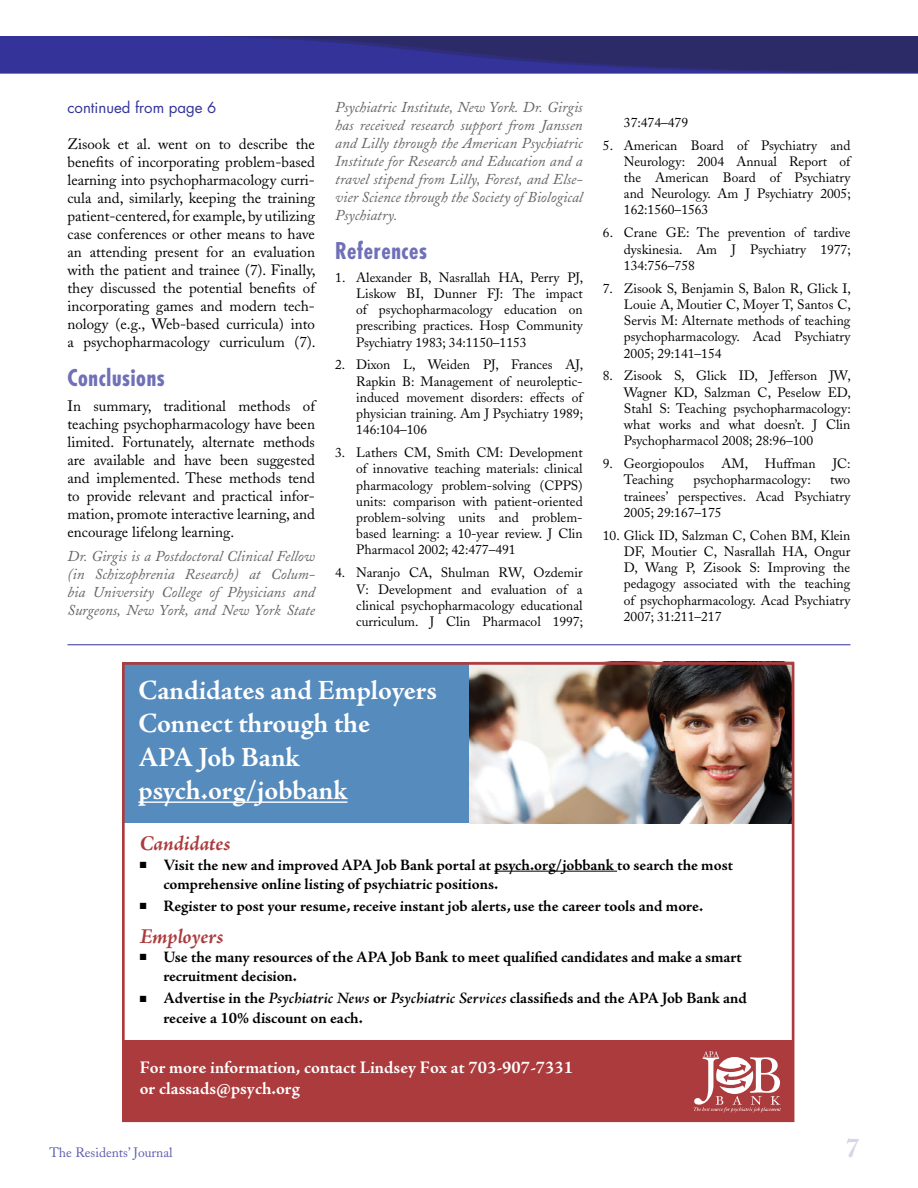
<style>
.page{position:relative;width:918px;height:1188px;background:#fff}
.page>*{position:absolute;margin:0;border:0;box-sizing:border-box;transform-origin:0 0}
.t1{font:700 27.9px/33.6px "Adobe Jenson Pro";letter-spacing:-.005em;color:#fff}
.t2{font:700 27px "Adobe Caslon";color:#d6d6eb}
.t3{font:700 condensed 22.5px "Futura";letter-spacing:.025em;color:#7070b8}
.t4{font:italic 700 21.3px "Adobe Jenson Pro";letter-spacing:-.005em;color:#ac3b3d}
.t5{font:700 17.7px/21.3px "Adobe Jenson Pro";color:#fff}
.t6{font:700 16.05px/19.2px "Adobe Jenson Pro";letter-spacing:-.005em;color:#000}
.t7{font:15px/18px "Adobe Caslon";color:#000;text-align:justify}
.t8{font:italic 15px/18px "Adobe Caslon";color:#636466;text-align:justify}
.t9{font:15px "Futura";color:#339}
.t10{font:13.5px/16.2px "Adobe Caslon";color:#000;text-align:justify}
.t11{font:13.5px "Adobe Caslon";color:#5c5cad}
.s1{font-weight:600;font-style:italic}
</style>
<div class="page">
<img style="left:0;top:36px;width:918px;height:38px">
<div style="left:122px;top:1040px;width:672px;height:81px;background:#ac3b3d"></div>
<div style="left:122px;top:663px;width:672px;height:160px;background:#568bbd"></div>
<svg style="left:694px;top:1051px;width:87px;height:61px"></svg>
<img style="left:469px;top:666px;width:321px;height:157px">
<div style="left:122px;top:662px;width:672px;height:460px;border:3px solid #ac3b3d"></div>
<hr style="left:138px;top:801px;width:210px;height:2px;background:#fff">
<hr style="left:494px;top:871px;width:123px;height:1px;background:#000">
<hr style="left:68px;top:644px;width:782px;height:1px;background:#339">
<p class="t9" style="left:68px;top:98px;width:151px">continued from page 6</p>
<p class="t7" style="left:68px;top:135px;width:250px">Zisook et al. went on to describe the benefits of incorporating problem-based learning into psychopharmacology curri&shy;cula and, similarly, keeping the training patient-centered, for example, by utilizing case conferences or other means to have an attending present for an evaluation with the patient and trainee (7). Finally, they discussed the potential benefits of incorporating games and modern tech&shy;nology (e.g., Web-based curricula) into a psychopharmacology curriculum (7).</p>
<h3 class="t3" style="left:68px;top:363px;width:99px">Conclusions</h3>
<p class="t7" style="left:68px;top:397px;width:249px">In summary, traditional methods of teaching psychopharmacology have been limited. Fortunately, alternate methods are available and have been suggested and implemented. These methods tend to provide relevant and practical infor&shy;mation, promote interactive learning, and encourage lifelong learning.</p>
<p class="t8" style="left:68px;top:548px;width:249px">Dr. Girgis is a Postdoctoral Clinical Fellow (in Schizophrenia Research) at Colum&shy;bia University College of Physicians and Surgeons, New York, and New York State</p>
<p class="t8" style="left:335px;top:98px;width:249px">Psychiatric Institute, New York. Dr. Girgis has received research support from Janssen and Lilly through the American Psychiatric Institute for Research and Education and a travel stipend from Lilly, Forest, and Else&shy;vier Science through the Society of Biological Psychiatry.</p>
<h3 class="t3" style="left:335px;top:236px;width:93px">References</h3>
<p class="t10" style="left:356px;top:269px;width:229px;text-indent:-21px">1. Alexander B, Nasrallah HA, Perry PJ, Liskow BI, Dunner FJ: The impact of psychopharmacology education on prescribing practices. Hosp Community Psychiatry 1983; 34:1150–1153</p>
<p class="t10" style="left:356px;top:357px;width:229px;text-indent:-21px">2. Dixon L, Weiden PJ, Frances AJ, Rapkin B: Management of neuroleptic&shy;induced movement disorders: effects of physician training. Am J Psychiatry 1989; 146:104–106</p>
<p class="t10" style="left:356px;top:445px;width:228px;text-indent:-21px">3. Lathers CM, Smith CM: Development of innovative teaching materials: clinical pharmacology problem-solving (CPPS) units: comparison with patient-oriented problem-solving units and problem&shy;based learning: a 10-year review. J Clin Pharmacol 2002; 42:477–491</p>
<p class="t10" style="left:356px;top:565px;width:228px;text-indent:-21px">4. Naranjo CA, Shulman RW, Ozdemir V: Development and evaluation of a clinical psychopharmacology educational curriculum. J Clin Pharmacol 1997;</p>
<p class="t10" style="left:624px;top:114px;width:66px">37:474–479</p>
<p class="t10" style="left:624px;top:137px;width:228px;text-indent:-21px">5. American Board of Psychiatry and Neurology: 2004 Annual Report of the American Board of Psychiatry and Neurology. Am J Psychiatry 2005; 162:1560–1563</p>
<p class="t10" style="left:624px;top:225px;width:228px;text-indent:-21px">6. Crane GE: The prevention of tardive dyskinesia. Am J Psychiatry 1977; 134:756–758</p>
<p class="t10" style="left:624px;top:280px;width:229px;text-indent:-21px">7. Zisook S, Benjamin S, Balon R, Glick I, Louie A, Moutier C, Moyer T, Santos C, Servis M: Alternate methods of teaching psychopharmacology. Acad Psychiatry 2005; 29:141–154</p>
<p class="t10" style="left:624px;top:368px;width:229px;text-indent:-21px">8. Zisook S, Glick ID, Jefferson JW, Wagner KD, Salzman C, Peselow ED, Stahl S: Teaching psychopharmacology: what works and what doesn’t. J Clin Psychopharmacol 2008; 28:96–100</p>
<p class="t10" style="left:603px;top:456px;width:103px">9. Georgiopoulos</p>
<p class="t10" style="left:722px;top:456px;width:95px">AM, Huffman</p>
<p class="t10" style="left:833px;top:456px;width:19px">JC:</p>
<p class="t10" style="left:624px;top:472px;width:51px">Teaching</p>
<p class="t10" style="left:693px;top:472px;width:119px">psychopharmacology:</p>
<p class="t10" style="left:624px;top:472px;width:228px;text-indent:206px">two trainees’ perspectives. Acad Psychiatry 2005; 29:167–175</p>
<p class="t10" style="left:624px;top:527px;width:228px;text-indent:-21px">10. Glick ID, Salzman C, Cohen BM, Klein DF, Moutier C, Nasrallah HA, Ongur D, Wang P, Zisook S: Improving the pedagogy associated with the teaching of psychopharmacology. Acad Psychiatry 2007; 31:211–217</p>
<h1 class="t1" style="left:138px;top:674px;width:300px">Candidates and Employers<br>Connect through the<br>APA Job Bank psych.org/jobbank</h1>
<h3 class="t4" style="left:140px;top:832px;width:92px">Candidates</h3>
<p class="t6" style="left:163px;top:855px;width:571px;text-indent:-24px">■ Visit the new and improved APA Job Bank portal at psych.org/jobbank to search the most comprehensive online listing of psychiatric positions.</p>
<p class="t6" style="left:140px;top:897px;width:565px">■ Register to post your resume, receive instant job alerts, use the career tools and more.</p>
<h3 class="t4" style="left:140px;top:924px;width:85px">Employers</h3>
<p class="t6" style="left:163px;top:948px;width:580px;text-indent:-24px">■ Use the many resources of the APA Job Bank to meet qualified candidates and make a smart recruitment decision.</p>
<p class="t6" style="left:163px;top:989px;width:585px;text-indent:-24px">■ Advertise in the <span class="s1">Psychiatric News</span> or <span class="s1">Psychiatric Services</span> classifieds and the APA Job Bank and receive a 10% discount on each.</p>
<h3 class="t5" style="left:140px;top:1057px;width:435px">For more information, contact Lindsey Fox at 703-907-7331 or classads@psych.org</h3>
<p class="t11" style="left:50px;top:1145px;width:125px">The Residents’ Journal</p>
<h2 class="t2" style="left:846px;top:1132px;width:15px">7</h2>
</div>
